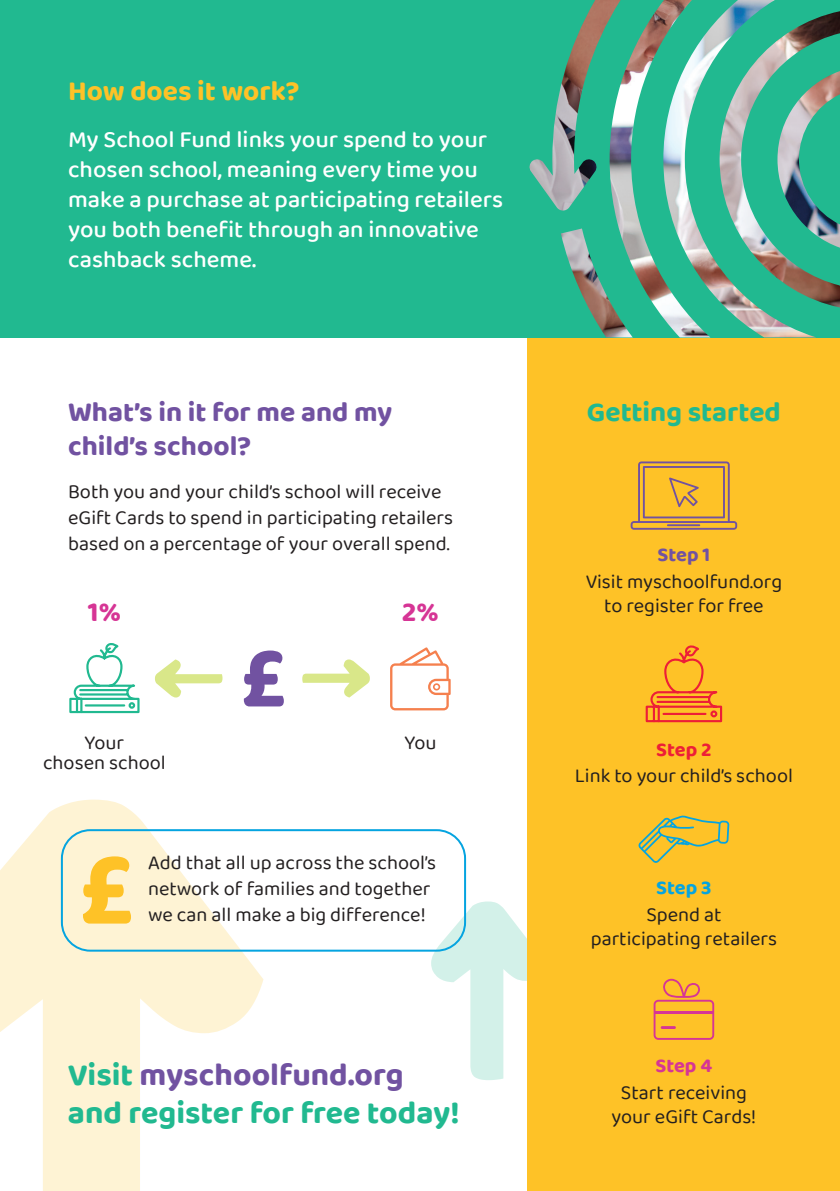
<style>
.page{position:relative;width:840px;height:1191px;background:#fff}
.page>*{position:absolute;margin:0;border:0;box-sizing:border-box;transform-origin:0 0}
.t1{font:700 32px/38px "Baloo Chettan 2";color:#21b990}
.t2{font:700 28px/34px "Baloo Chettan 2";color:#7152a1}
.t3{font:700 28px "Baloo Chettan 2";color:#21b990}
.t4{font:700 28px "Baloo Chettan 2";color:#fec227}
.t5{font:700 28px "Baloo Chettan 2";color:#d63595}
.t6{font:500 24px/30px "Baloo Chettan 2";color:#fff}
.t7{font:20px/26px "Baloo Chettan 2";color:#231f20;text-align:center}
.t8{font:700 20px "Baloo Chettan 2";color:#7152a1}
.t9{font:700 20px "Baloo Chettan 2";color:#ed1e37}
.t10{font:700 20px "Baloo Chettan 2";color:#05a4e0}
.t11{font:700 20px "Baloo Chettan 2";color:#d63595}
.s1{color:#7152a1}
</style>
<div class="page">
<svg style="left:431px;top:901px;width:96px;height:179px"></svg>
<div style="left:527px;top:337px;width:312px;height:854px;background:#fec227"></div>
<svg style="left:0;top:799px;width:263px;height:392px;fill:#fef3d4"></svg>
<div style="left:0;top:0;width:839px;height:337px;background:#21b990"></div>
<svg style="left:244px;top:650px;width:40px;height:56px"></svg>
<svg style="left:155px;top:659px;width:67px;height:38px"></svg>
<svg style="left:302px;top:659px;width:67px;height:38px"></svg>
<div style="left:61px;top:829px;width:405px;height:122px;border:2px solid #05a4e0;border-radius:28px"></div>
<svg style="left:83px;top:856px;width:48px;height:67px;background:#fed56c"></svg>
<svg style="left:390px;top:647px;width:60px;height:63px"></svg>
<svg style="left:69px;top:643px;width:71px;height:71px"></svg>
<img style="left:529px;top:0;width:310px;height:337px">
<svg style="left:630px;top:461px;width:106px;height:69px"></svg>
<svg style="left:645px;top:645px;width:77px;height:78px"></svg>
<svg style="left:653px;top:978px;width:60px;height:61px"></svg>
<hr style="left:660px;top:1026px;width:15px;height:3px;background:#d63595">
<svg style="left:638px;top:815px;width:91px;height:48px"></svg>
<h2 class="t4" style="left:68px;top:70px;width:233px">How does it work?</h2>
<p class="t6" style="left:68px;top:124px;width:436px">My School Fund links your spend to your chosen school, meaning every time you make a purchase at participating retailers you both benefit through an innovative cashback scheme.</p>
<h2 class="t2" style="left:68px;top:395px;width:325px">What’s in it for me and my child’s school?</h2>
<p class="t7" style="left:68px;top:479px;width:386px;text-align:left">Both you and your child’s school will receive eGift Cards to spend in participating retailers based on a percentage of your overall spend.</p>
<h2 class="t5" style="left:88px;top:591px;width:35px">1%</h2>
<h2 class="t5" style="left:402px;top:591px;width:38px">2%</h2>
<p class="t7" style="left:43px;top:732px;width:124px;line-height:20px">Your<br>chosen school</p>
<p class="t7" style="left:404px;top:729px;width:34px">You</p>
<p class="t7" style="left:148px;top:849px;width:289px;text-align:left">Add that all up across the school’s network of families and together we can all make a big difference!</p>
<h1 class="t1" style="left:68px;top:1055px;width:393px">Visit <span class="s1">myschoolfund.org </span>and register for free today!</h1>
<h2 class="t3" style="left:586px;top:391px;width:195px">Getting started</h2>
<p class="t8" style="left:657px;top:539px;width:54px">Step 1</p>
<p class="t7" style="left:585px;top:569px;width:198px;line-height:24px">Visit myschoolfund.org to register for free</p>
<p class="t9" style="left:655px;top:734px;width:57px">Step 2</p>
<p class="t7" style="left:574px;top:762px;width:219px">Link to your child’s school</p>
<p class="t10" style="left:655px;top:872px;width:57px">Step 3</p>
<p class="t7" style="left:590px;top:902px;width:188px;line-height:24px">Spend at participating retailers</p>
<p class="t11" style="left:655px;top:1050px;width:58px">Step 4</p>
<p class="t7" style="left:611px;top:1080px;width:146px;line-height:24px">Start receiving your eGift Cards!</p>
</div>
